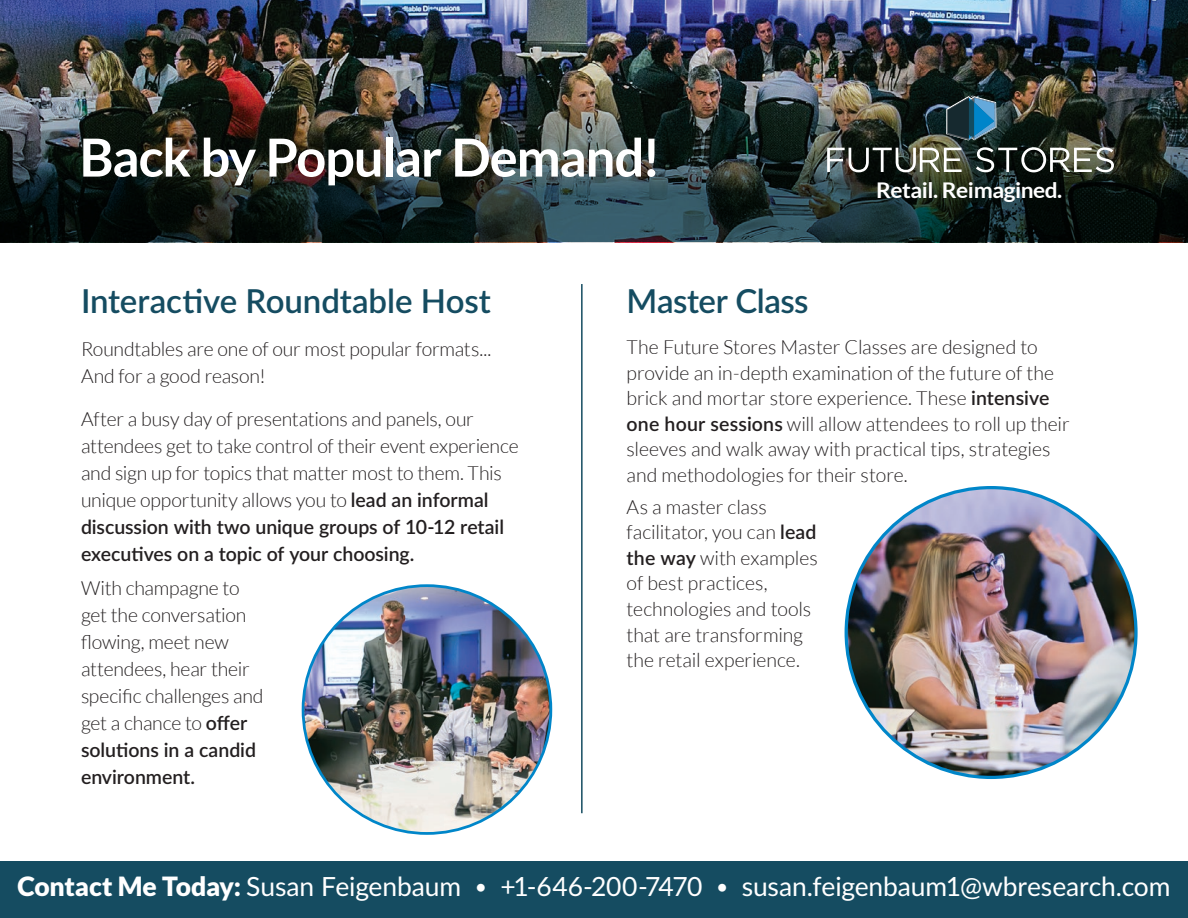
<style>
.page{position:relative;width:1188px;height:918px;background:#fff}
.page>*{position:absolute;margin:0;border:0;box-sizing:border-box;transform-origin:0 0}
.t1{font:700 52.5px "Lato";letter-spacing:-.02em;color:#fff}
.t2{font:600 33px "Lato";letter-spacing:-.005em;color:#154c61}
.t3{font:26.4px "Lato";letter-spacing:-.005em;color:#fff}
.t4{font:700 21.6px "Lato";letter-spacing:-.02em;color:#fff;scale:1.05 1}
.t5{font:300 19.5px/27px "Lato";letter-spacing:-.005em;color:#231f20}
.s1{font-weight:600}
.s2{font-weight:900}
.s3{font-size:21.15px}
</style>
<div class="page">
<img style="left:846px;top:488px;width:290px;height:289px;border-radius:145px">
<img style="left:303px;top:586px;width:248px;height:247px;border-radius:124px">
<img style="left:0;top:0;width:1188px;height:243px">
<img style="left:0;top:17px;width:1188px;height:225px">
<div style="left:0;top:862px;width:1188px;height:56px;background:#154c61"></div>
<hr style="left:581px;top:284px;width:2px;height:529px;background:#154c61">
<svg style="left:827px;top:148px;width:135px;height:24px"></svg>
<svg style="left:976px;top:147px;width:138px;height:25px"></svg>
<svg style="left:946px;top:96px;width:50px;height:44px;background:#2d5b71"></svg>
<h1 class="t1" style="left:80px;top:127px;width:583px">Back by Popular Demand!</h1>
<p class="t4" style="left:876px;top:178px;width:179px">Retail. Reimagined.</p>
<h2 class="t2" style="left:81px;top:277px;width:411px">Interactive Roundtable Host</h2>
<p class="t5" style="left:81px;top:336px;width:412px">Roundtables are one of our most popular formats...<br>And for a good reason!</p>
<p class="t5" style="left:81px;top:406px;width:439px">After a busy day of presentations and panels, our attendees get to take control of their event experience and sign up for topics that matter most to them. This unique opportunity allows you to <span class="s1">lead an informal discussion with two unique groups of 10-12 retail executives on a topic of your choosing.</span></p>
<p class="t5" style="left:81px;top:574px;width:184px">With champagne to get the conversation flowing, meet new attendees, hear their specific challenges and get a chance to <span class="s1">offer solutions in a candid environment.</span></p>
<h2 class="t2" style="left:627px;top:277px;width:184px">Master Class</h2>
<p class="t5" style="left:627px;top:335px;width:445px;line-height:25.5px">The Future Stores Master Classes are designed to provide an in-depth examination of the future of the brick and mortar store experience. These <span class="s1">intensive one hour sessions</span> will allow attendees to roll up their sleeves and walk away with practical tips, strategies and methodologies for their store.</p>
<p class="t5" style="left:627px;top:494px;width:193px;line-height:25.5px">As a master class facilitator, you can <span class="s1">lead the way</span> with examples of best practices, technologies and tools that are transforming the retail experience.</p>
<h3 class="t3" style="left:17px;top:867px;width:1155px"><span class="s2">Contact Me Today:</span> Susan Feigenbaum <span class="s3">•</span> +1-646-200-7470 <span class="s3">•</span> susan.feigenbaum1@wbresearch.com</h3>
</div>
